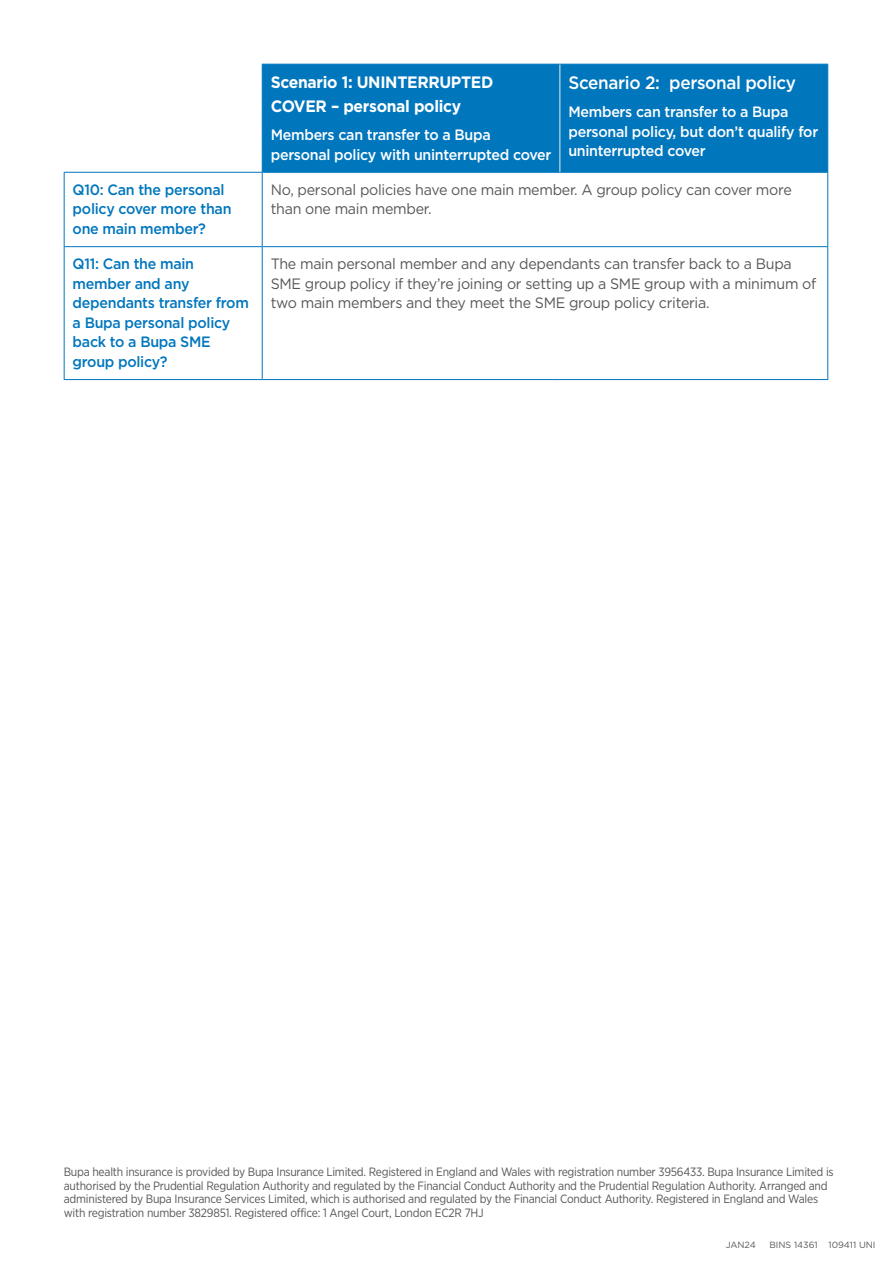
<style>
.page{position:relative;width:893px;height:1263px;background:#fff}
.page>*{position:absolute;margin:0;border:0;box-sizing:border-box;transform-origin:0 0}
.A4_1pp_Body_Copy{font:500 18px "Gotham";letter-spacing:-.02em;color:#fff;scale:.95 1}
.A4_1pp_Body_Copy-2{font:700 16.5px/24px "Gotham";letter-spacing:-.02em;color:#fff;scale:.95 1}
.A4_1pp_Body_Copy-3{font:15px/19.5px "Gotham";letter-spacing:-.02em;color:#575756;scale:.95 1}
.A4_1pp_Body_Copy-4{font:500 15px/19.5px "Gotham";letter-spacing:-.02em;color:#0076bd;scale:.95 1}
.A4_1pp_Body_Copy-5{font:500 15px/19.5px "Gotham";letter-spacing:-.02em;color:#fff;scale:.95 1}
.A4_1pp_Reference_Copy{font:12px/13.5px "Gotham Narrow";letter-spacing:-.02em;color:#575756}
.A4_1pp_Print_Code{font:9px "Gotham";color:#575756}
</style>
<div class="page">
<div style="left:263px;top:65px;width:564px;height:107px;background:#0076bd"></div>
<hr style="left:262px;top:64px;width:298px;height:1px;background:#0076bd">
<hr style="left:262px;top:65px;width:1px;height:107px;background:#0076bd">
<hr style="left:560px;top:64px;width:268px;height:1px;background:#0076bd">
<hr style="left:827px;top:65px;width:1px;height:107px;background:#0076bd">
<hr style="left:64px;top:173px;width:1px;height:73px;background:#0076bd">
<hr style="left:262px;top:172px;width:298px;height:1px;background:#0076bd">
<hr style="left:262px;top:173px;width:1px;height:73px;background:#0076bd">
<hr style="left:560px;top:172px;width:268px;height:1px;background:#0076bd">
<hr style="left:827px;top:173px;width:1px;height:73px;background:#0076bd">
<hr style="left:64px;top:246px;width:198px;height:1px;background:#0076bd">
<hr style="left:64px;top:247px;width:1px;height:132px;background:#0076bd">
<hr style="left:262px;top:246px;width:298px;height:1px;background:#0076bd">
<hr style="left:262px;top:247px;width:1px;height:132px;background:#0076bd">
<hr style="left:560px;top:246px;width:268px;height:1px;background:#0076bd">
<hr style="left:827px;top:247px;width:1px;height:132px;background:#0076bd">
<hr style="left:64px;top:379px;width:198px;height:1px;background:#0076bd">
<hr style="left:262px;top:379px;width:298px;height:1px;background:#0076bd">
<hr style="left:560px;top:379px;width:268px;height:1px;background:#0076bd">
<hr style="left:559px;top:65px;width:1px;height:107px;background:#ededed">
<hr style="left:64px;top:172px;width:198px;height:1px;background:#0076bd">
<p class="A4_1pp_Body_Copy-2" style="left:271px;top:70px;width:236px">Scenario 1: UNINTERRUPTED<br>COVER – personal policy</p>
<p class="A4_1pp_Body_Copy-5" style="left:271px;top:125px;width:297px">Members can transfer to a Bupa personal policy with uninterrupted cover</p>
<p class="A4_1pp_Body_Copy" style="left:568px;top:71px;width:241px">Scenario 2: personal policy</p>
<p class="A4_1pp_Body_Copy-5" style="left:568px;top:102px;width:264px">Members can transfer to a Bupa personal policy, but don’t qualify for uninterrupted cover</p>
<p class="A4_1pp_Body_Copy-4" style="left:73px;top:180px;width:169px">Q10: Can the personal policy cover more than one main member?</p>
<p class="A4_1pp_Body_Copy-3" style="left:271px;top:179px;width:550px">No, personal policies have one main member. A group policy can cover more than one main member.</p>
<p class="A4_1pp_Body_Copy-4" style="left:73px;top:254px;width:187px">Q11: Can the main member and any dependants transfer from a Bupa personal policy back to a Bupa SME group policy?</p>
<p class="A4_1pp_Body_Copy-3" style="left:271px;top:254px;width:576px">The main personal member and any dependants can transfer back to a Bupa<br>SME group policy if they’re joining or setting up a SME group with a minimum of two main members and they meet the SME group policy criteria.</p>
<p class="A4_1pp_Reference_Copy" style="left:64px;top:1165px;width:771px">Bupa health insurance is provided by Bupa Insurance Limited. Registered in England and Wales with registration number 3956433. Bupa Insurance Limited is authorised by the Prudential Regulation Authority and regulated by the Financial Conduct Authority and the Prudential Regulation Authority. Arranged and administered by Bupa Insurance Services Limited, which is authorised and regulated by the Financial Conduct Authority. Registered in England and Wales with registration number 3829851. Registered office: 1 Angel Court, London EC2R 7HJ</p>
<p class="A4_1pp_Print_Code" style="left:726px;top:1239px;width:32px">JAN24</p>
<p class="A4_1pp_Print_Code" style="left:769px;top:1239px;width:108px">BINS 14361 109411 UNI</p>
</div>
